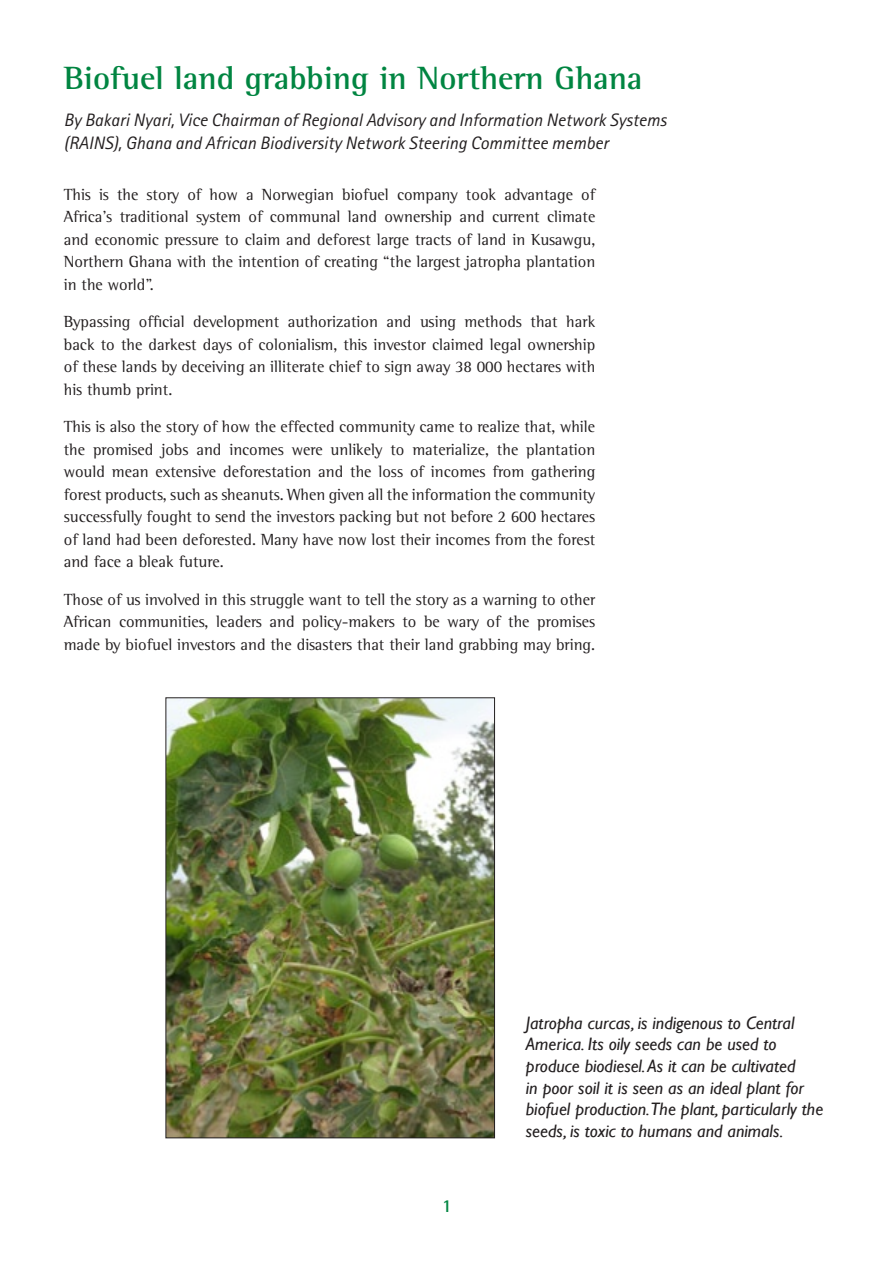
<style>
.page{position:relative;width:893px;height:1263px;background:#fff}
.page>*{position:absolute;margin:0;border:0;box-sizing:border-box;transform-origin:0 0}
.t1{font:700 33px "Rotis Semi Serif";color:#008541}
.t2{font:italic 18px/21.6px "Gill Sans";color:#231f20}
.t3{font:italic 18px/22.5px "Rotis Sans Serif";color:#231f20}
.t4{font:700 18px "Rotis Semi Sans";color:#008541}
.t5{font:16.5px/22.5px "Rotis Semi Serif";color:#231f20;text-align:justify}
</style>
<div class="page">
<img style="left:167px;top:699px;width:326px;height:437px">
<div style="left:165px;top:697px;width:330px;height:441px;border:1px solid #231f20"></div>
<h1 class="t1" style="left:64px;top:58px;width:580px">Biofuel land grabbing in Northern Ghana</h1>
<p class="t3" style="left:64px;top:109px;width:604px">By Bakari Nyari, Vice Chairman of Regional Advisory and Information Network Systems (RAINS), Ghana and African Biodiversity Network Steering Committee member</p>
<p class="t5" style="left:64px;top:183px;width:533px">This is the story of how a Norwegian biofuel company took advantage of Africa’s traditional system of communal land ownership and current climate and economic pressure to claim and deforest large tracts of land in Kusawgu, Northern Ghana with the intention of creating “the largest jatropha plantation in the world”.</p>
<p class="t5" style="left:64px;top:310px;width:533px">Bypassing official development authorization and using methods that hark back to the darkest days of colonialism, this investor claimed legal ownership of these lands by deceiving an illiterate chief to sign away 38 000 hectares with his thumb print.</p>
<p class="t5" style="left:64px;top:415px;width:533px">This is also the story of how the effected community came to realize that, while the promised jobs and incomes were unlikely to materialize, the plantation would mean extensive deforestation and the loss of incomes from gathering forest products, such as sheanuts. When given all the information the community successfully fought to send the investors packing but not before 2 600 hectares of land had been deforested. Many have now lost their incomes from the forest and face a bleak future.</p>
<p class="t5" style="left:64px;top:588px;width:533px">Those of us involved in this struggle want to tell the story as a warning to other African communities, leaders and policy-makers to be wary of the promises made by biofuel investors and the disasters that their land grabbing may bring.</p>
<p class="t4" style="left:442px;top:1195px;width:11px">1</p>
<p class="t2" style="left:526px;top:1012px;width:299px">Jatropha curcas, is indigenous to Central America. Its oily seeds can be used to produce biodiesel. As it can be cultivated<br>in poor soil it is seen as an ideal plant for biofuel production.The plant, particularly the seeds, is toxic to humans and animals.</p>
</div>
